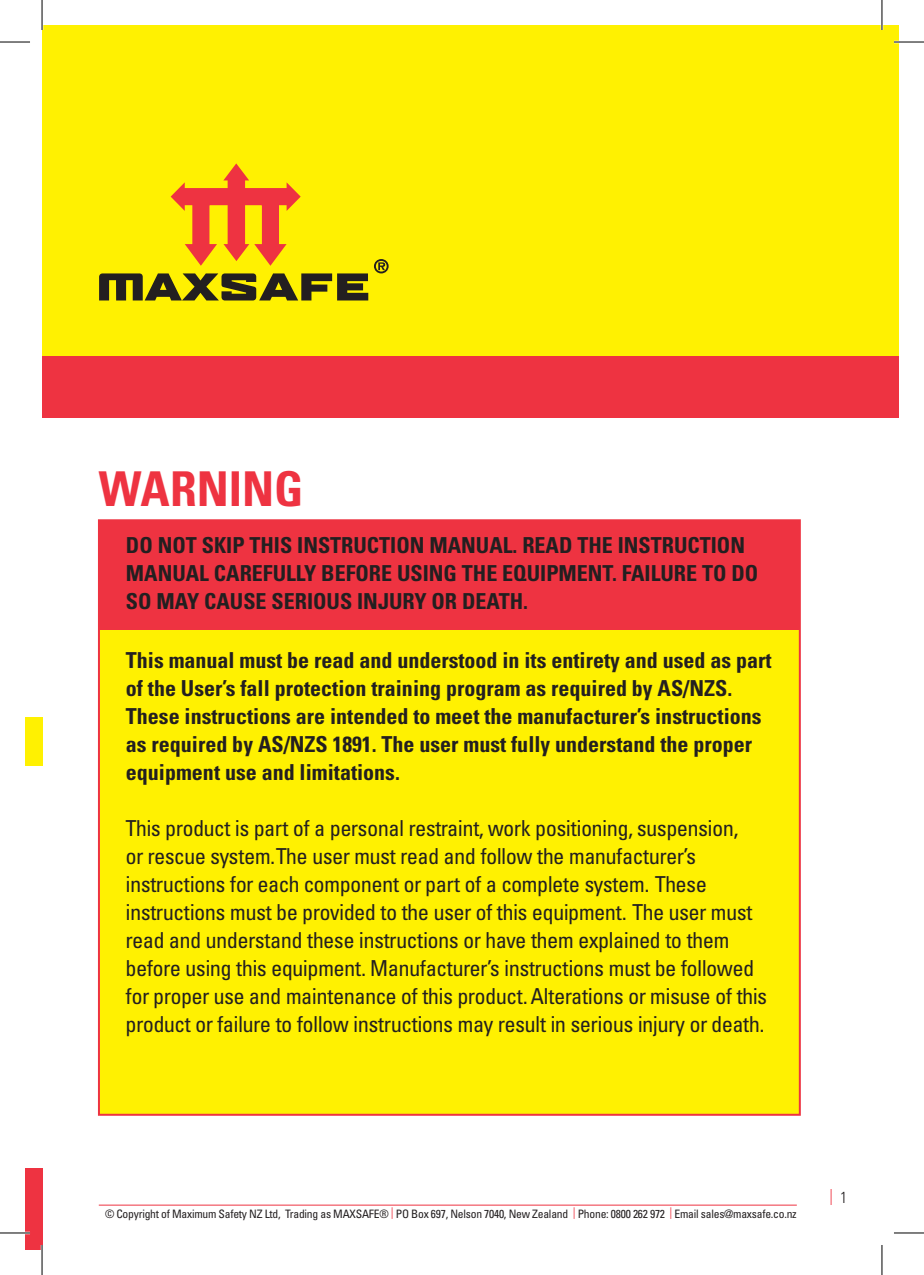
<style>
.page{position:relative;width:924px;height:1275px;background:#fff}
.page>*{position:absolute;margin:0;border:0;box-sizing:border-box;transform-origin:0 0}
.t1{font:700 condensed 48px "Univers";color:#ee3341}
.t2{font:condensed 22px/28px "Univers S";color:#231f20}
.t3{font:700 condensed 22px/28px "Univers";color:#231f20}
.t4{font:300 condensed 16px "Univers";color:#ee3341}
.t5{font:condensed 11.6px "Univers";letter-spacing:-.02em;color:#231f20}
.s1{color:#231f20}
</style>
<div class="page">
<hr style="left:99px;top:1204px;width:697px;height:1px;background:#ee3341">
<div style="left:25px;top:1168px;width:17px;height:82px;background:#ee3341"></div>
<div style="left:25px;top:717px;width:17px;height:49px;background:#fff101"></div>
<div style="left:42px;top:25px;width:856px;height:332px;background:#fff101"></div>
<div style="left:42px;top:357px;width:856px;height:60px;background:#ee3341"></div>
<svg style="left:99px;top:273px;width:269px;height:27px"></svg>
<svg style="left:374px;top:259px;width:14px;height:14px"></svg>
<svg style="left:170px;top:163px;width:130px;height:103px"></svg>
<div style="left:98px;top:519px;width:702px;height:109px;background:#ee3341;border:2px solid #ee3341"></div>
<div style="left:98px;top:628px;width:702px;height:487px;background:#fff101;border:2px solid #ee3341"></div>
<hr style="left:893px;top:41px;width:30px;height:2px;background:#fff">
<hr style="left:0;top:1231px;width:30px;height:3px;background:#fff">
<hr style="left:41px;top:1245px;width:2px;height:30px;background:#fff">
<hr style="left:880px;top:0;width:2px;height:30px;background:#fff">
<hr style="left:0;top:42px;width:30px;height:1px;background:#000">
<hr style="left:893px;top:42px;width:30px;height:1px;background:#000">
<hr style="left:0;top:1232px;width:30px;height:1px;background:#000">
<hr style="left:893px;top:1232px;width:30px;height:1px;background:#000">
<hr style="left:42px;top:0;width:1px;height:30px;background:#000">
<hr style="left:42px;top:1245px;width:1px;height:30px;background:#000">
<hr style="left:881px;top:0;width:1px;height:30px;background:#000">
<hr style="left:881px;top:1245px;width:1px;height:30px;background:#000">
<h1 class="t1" style="left:99px;top:460px;width:206px">WARNING</h1>
<p class="t3" style="left:126px;top:531px;width:633px">DO NOT SKIP THIS INSTRUCTION MANUAL. READ THE INSTRUCTION<br>MANUAL CAREFULLY BEFORE USING THE EQUIPMENT. FAILURE TO DO<br>SO MAY CAUSE SERIOUS INJURY OR DEATH.</p>
<p class="t3" style="left:126px;top:646px;width:646px">This manual must be read and understood in its entirety and used as part of the User’s fall protection training program as required by AS/NZS.<br>These instructions are intended to meet the manufacturer’s instructions as required by AS/NZS 1891. The user must fully understand the proper equipment use and limitations.</p>
<p class="t2" style="left:126px;top:814px;width:642px">This product is part of a personal restraint, work positioning, suspension,<br>or rescue system. The user must read and follow the manufacturer’s instructions for each component or part of a complete system. These instructions must be provided to the user of this equipment. The user must read and understand these instructions or have them explained to them before using this equipment. Manufacturer’s instructions must be followed for proper use and maintenance of this product. Alterations or misuse of this product or failure to follow instructions may result in serious injury or death.</p>
<p class="t5" style="left:105px;top:1206px;width:693px">© Copyright of Maximum Safety NZ Ltd, Trading as MAXSAFE® <sup>|</sup> PO Box 697, Nelson 7040, New Zealand <sup>|</sup> Phone: 0800 262 972 <sup>|</sup> Email sales@maxsafe.co.nz</p>
<p class="t4" style="left:829px;top:1185px;width:19px">| <span class="s1">1</span></p>
</div>
